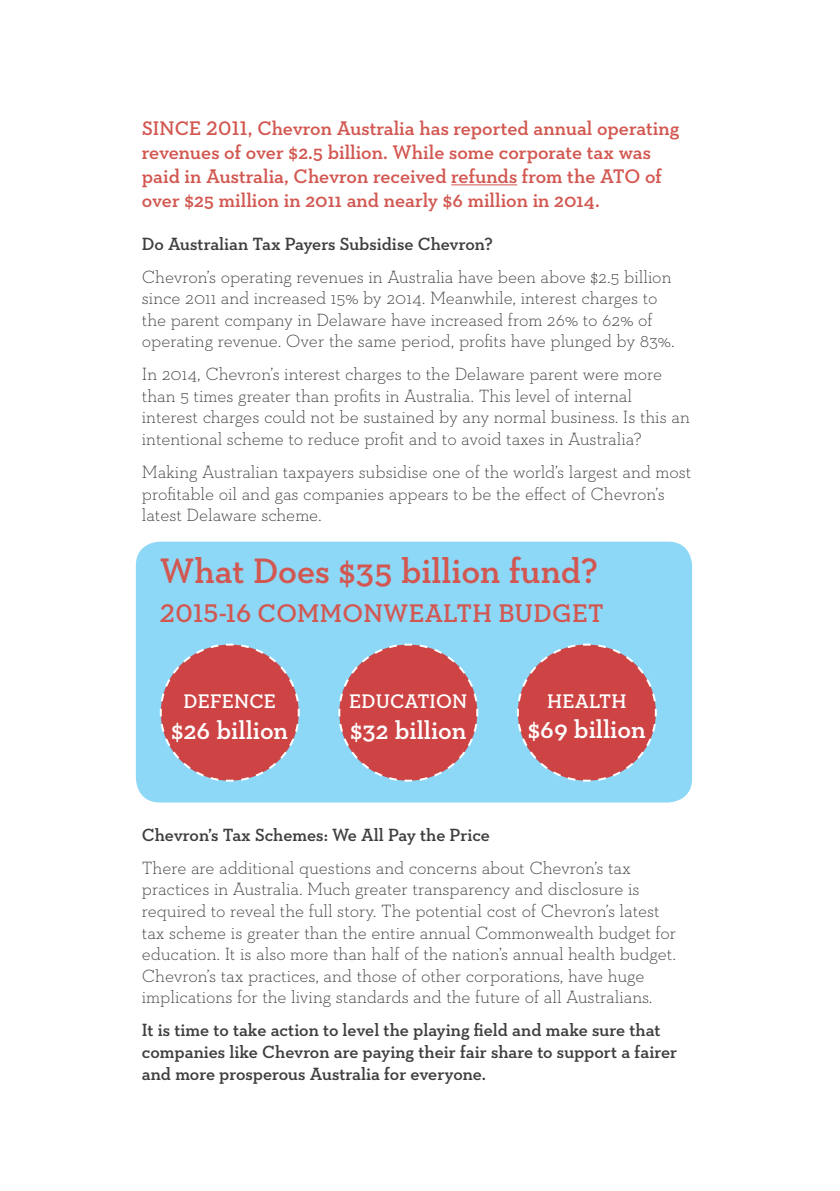
<style>
.page{position:relative;width:840px;height:1191px;background:#fff}
.page>*{position:absolute;margin:0;border:0;box-sizing:border-box;transform-origin:0 0}
.t1{font:600 36px "Neutraface Slab Text";color:#d25750}
.t2{font:600 26px "Neutraface Slab Text";color:#fff}
.t3{font:600 26px "Neutraface Slab Text";letter-spacing:.01em;color:#d25750}
.t4{font:600 20px/24px "Neutraface Slab Text";color:#d25750}
.t5{font:600 20px "Neutraface Slab Text";letter-spacing:.005em;color:#fff}
.t6{font:300 18px/21.6px "Neutraface Slab Text";letter-spacing:-.005em;color:#3e3e3f}
.t7{font:600 18px/21.6px "Neutraface Slab Text";color:#3e3e3f}
</style>
<div class="page">
<hr style="left:451px;top:184px;width:66px;height:1px;background:#d25750">
<div style="left:136px;top:541px;width:555px;height:261px;background:#8dd7f7;border-radius:24px"></div>
<svg style="left:338px;top:643px;width:141px;height:139px"></svg>
<svg style="left:516px;top:643px;width:141px;height:139px"></svg>
<svg style="left:159px;top:643px;width:141px;height:139px"></svg>
<p class="t4" style="left:142px;top:116px;width:539px">SINCE 2011, Chevron Australia has reported annual operating revenues of over $2.5 billion. While some corporate tax was paid in Australia, Chevron received refunds from the ATO of over $25 million in 2011 and nearly $6 million in 2014.</p>
<p class="t7" style="left:142px;top:232px;width:352px">Do Australian Tax Payers Subsidise Chevron?</p>
<p class="t6" style="left:142px;top:265px;width:534px">Chevron’s operating revenues in Australia have been above $2.5 billion since 2011 and increased 15% by 2014. Meanwhile, interest charges to the parent company in Delaware have increased from 26% to 62% of operating revenue. Over the same period, profits have plunged by 83%.</p>
<p class="t6" style="left:142px;top:363px;width:549px">In 2014, Chevron’s interest charges to the Delaware parent were more than 5 times greater than profits in Australia. This level of internal interest charges could not be sustained by any normal business. Is this an intentional scheme to reduce profit and to avoid taxes in Australia?</p>
<p class="t6" style="left:142px;top:461px;width:551px">Making Australian taxpayers subsidise one of the world’s largest and most profitable oil and gas companies appears to be the effect of Chevron’s latest Delaware scheme.</p>
<h1 class="t1" style="left:160px;top:548px;width:440px">What Does $35 billion fund?</h1>
<h2 class="t3" style="left:160px;top:597px;width:445px">2015-16 COMMONWEALTH BUDGET</h2>
<p class="t5" style="left:183px;top:688px;width:94px">DEFENCE</p>
<h2 class="t2" style="left:171px;top:714px;width:119px">$26 billion</h2>
<p class="t5" style="left:349px;top:688px;width:120px">EDUCATION</p>
<h2 class="t2" style="left:350px;top:714px;width:118px">$32 billion</h2>
<p class="t5" style="left:547px;top:688px;width:81px">HEALTH</p>
<h2 class="t2" style="left:527px;top:712px;width:119px">$69 billion</h2>
<p class="t7" style="left:142px;top:823px;width:349px">Chevron’s Tax Schemes: We All Pay the Price</p>
<p class="t6" style="left:142px;top:856px;width:535px">There are additional questions and concerns about Chevron’s tax practices in Australia. Much greater transparency and disclosure is required to reveal the full story. The potential cost of Chevron’s latest tax scheme is greater than the entire annual Commonwealth budget for education. It is also more than half of the nation’s annual health budget.<br>Chevron’s tax practices, and those of other corporations, have huge implications for the living standards and the future of all Australians.</p>
<p class="t7" style="left:142px;top:1019px;width:536px">It is time to take action to level the playing field and make sure that companies like Chevron are paying their fair share to support a fairer and more prosperous Australia for everyone.</p>
</div>
